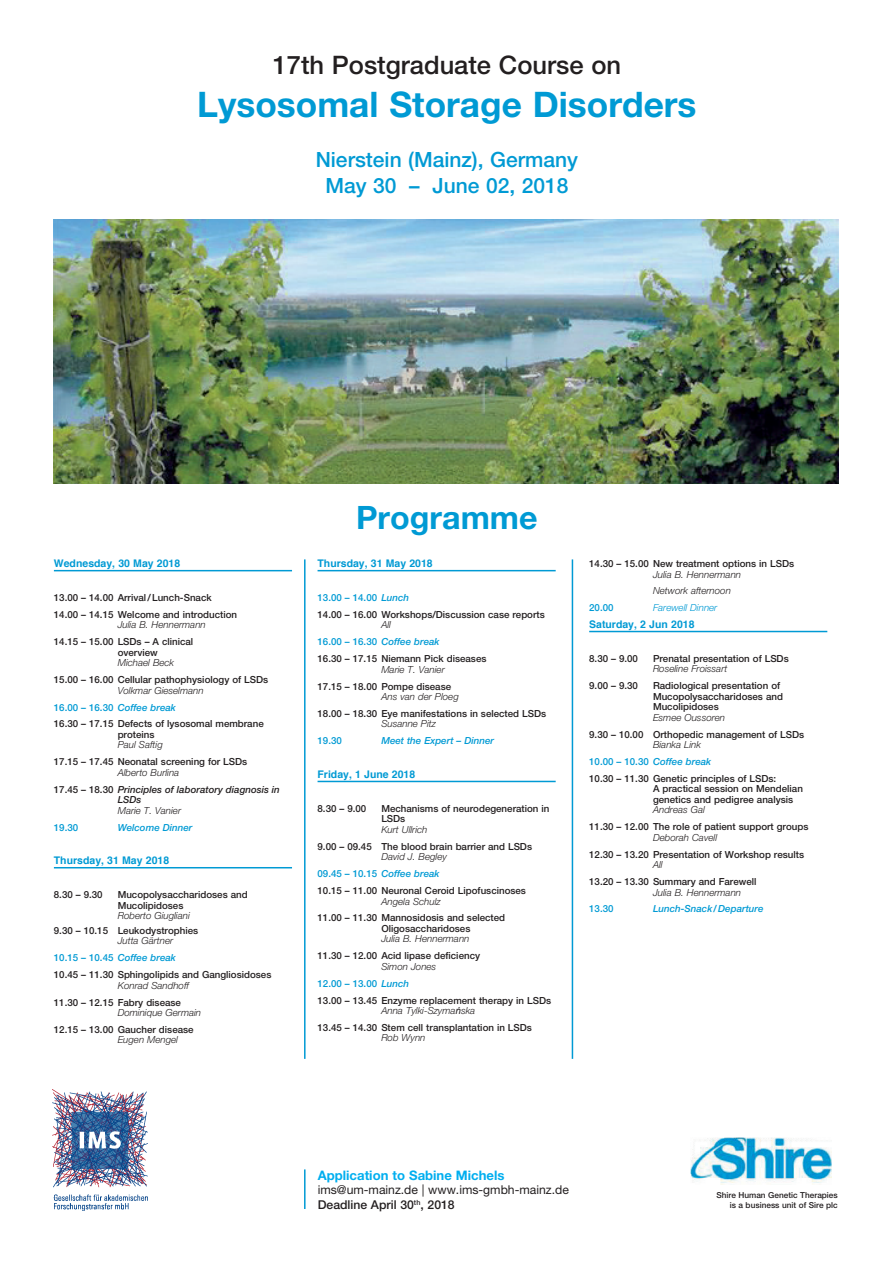
<style>
.page{position:relative;width:893px;height:1263px;background:#fff}
.page>*{position:absolute;margin:0;border:0;box-sizing:border-box;transform-origin:0 0}
.t1{font:700 35.25px "Helvetica Neue LT";color:#009ad4}
.t2{font:700 32.25px "Helvetica Neue LT";color:#009ad4}
.t3{font:500 25.5px "Helvetica Neue LT";color:#231f20}
.t4{font:500 21px "Helvetica Neue LT";color:#009ad4}
.t5{font:700 13.2px "Helvetica Neue LT";color:#00aeef}
.t6{font:12.15px/14.7px "Helvetica Neue LT";color:#231f20}
.t7{font:700 10.5px "Helvetica";color:#009ad4}
.t8{font:500 9.75px/10.5px "Helvetica Neue LT";color:#231f20}
.t9{font:500 9.75px "Helvetica Neue LT";color:#009ad4}
.t10{font:italic 500 9.75px/10.5px "Helvetica Neue LT";color:#231f20}
.t11{font:italic 500 9.75px "Helvetica Neue LT";color:#009ad4}
.t12{font:italic 300 9.75px "Helvetica Neue LT";color:#231f20}
.t13{font:italic 300 9.75px "Helvetica Neue LT";color:#009ad4}
.t14{font:500 8.25px "Helvetica Neue LT";color:#231f20}
.s1{font-weight:300;font-style:italic}
.s2{font-style:italic}
.s3{font-style:normal}
.s4{font-weight:300}
.s5{font-family:"Arial";font-weight:400;font-style:italic}
.s6{font-weight:500}
</style>
<div class="page">
<img style="left:54px;top:219px;width:785px;height:265px">
<img style="left:690px;top:1137px;width:141px;height:48px">
<img style="left:52px;top:1090px;width:96px;height:120px">
<hr style="left:54px;top:570px;width:238px;height:1px;background:#009ad4">
<hr style="left:54px;top:867px;width:238px;height:1px;background:#009ad4">
<hr style="left:318px;top:570px;width:238px;height:1px;background:#009ad4">
<hr style="left:318px;top:781px;width:238px;height:1px;background:#009ad4">
<hr style="left:304px;top:559px;width:2px;height:500px;background:#009ad4">
<hr style="left:304px;top:1169px;width:2px;height:40px;background:#009ad4">
<hr style="left:572px;top:559px;width:1px;height:500px;background:#009ad4">
<hr style="left:589px;top:631px;width:238px;height:1px;background:#009ad4">
<p class="t3" style="left:273px;top:50px;width:350px">17th Postgraduate Course on</p>
<p class="t1" style="left:197px;top:83px;width:501px">Lysosomal Storage Disorders</p>
<p class="t4" style="left:316px;top:147px;width:264px">Nierstein (Mainz), Germany</p>
<p class="t4" style="left:325px;top:173px;width:245px">May 30 – June 02, 2018</p>
<p class="t7" style="left:54px;top:555px;width:128px">Wednesday, 30 May 2018</p>
<p class="t8" style="left:54px;top:592px;width:159px">13.00 – 14.00 Arrival/Lunch-Snack</p>
<p class="t8" style="left:118px;top:609px;width:121px;text-indent:-64px">14.00 – 14.15 Welcome and introduction<br><span class="s1">Julia B. Hennermann</span></p>
<p class="t8" style="left:118px;top:636px;width:77px;text-indent:-64px">14.15 – 15.00 LSDs – A clinical overview<br><span class="s1">Michael Beck</span></p>
<p class="t8" style="left:54px;top:674px;width:216px;text-align:center">15.00 – 16.00 Cellular pathophysiology of LSDs<br><span class="s1">Volkmar Gieselmann</span></p>
<p class="t9" style="left:54px;top:701px;width:124px">16.00 – 16.30 <span class="s2">Coffee break</span></p>
<p class="t8" style="left:118px;top:719px;width:148px;text-indent:-64px">16.30 – 17.15 Defects of lysosomal membrane proteins<br><span class="s1">Paul Saftig</span></p>
<p class="t8" style="left:54px;top:756px;width:195px;text-align:center">17.15 – 17.45 Neonatal screening for LSDs<br><span class="s1">Alberto Burlina</span></p>
<p class="t10" style="left:118px;top:784px;width:164px;text-indent:-64px"><span class="s3">17.45 – 18.30</span> Principles of laboratory diagnosis in<br>LSDs<br><span class="s4">Marie T. Vanier</span></p>
<p class="t9" style="left:54px;top:821px;width:26px">19.30</p>
<p class="t11" style="left:118px;top:821px;width:76px">Welcome Dinner</p>
<p class="t7" style="left:54px;top:852px;width:117px">Thursday, 31 May 2018</p>
<p class="t8" style="left:54px;top:889px;width:50px">8.30 – 9.30</p>
<p class="t8" style="left:118px;top:889px;width:131px">Mucopolysaccharidoses and<br>Mucolipidoses<br><span class="s1">Roberto Giugliani</span></p>
<p class="t8" style="left:118px;top:925px;width:82px;text-indent:-64px">9.30 – 10.15 Leukodystrophies<br><span class="s1">Jutta Gärtner</span></p>
<p class="t9" style="left:54px;top:952px;width:124px">10.15 – 10.45 <span class="s2">Coffee break</span></p>
<p class="t8" style="left:118px;top:969px;width:155px;text-indent:-64px">10.45 – 11.30 Sphingolipids and Gangliosidoses<br><span class="s1">Konrad Sandhoff</span></p>
<p class="t8" style="left:118px;top:997px;width:85px;text-indent:-64px">11.30 – 12.15 Fabry disease<br><span class="s1">Dominique Germain</span></p>
<p class="t8" style="left:118px;top:1024px;width:77px;text-indent:-64px">12.15 – 13.00 Gaucher disease<br><span class="s1">Eugen Mengel</span></p>
<p class="t2" style="left:356px;top:498px;width:183px">Programme</p>
<p class="t7" style="left:318px;top:555px;width:117px">Thursday, 31 May 2018</p>
<p class="t9" style="left:318px;top:592px;width:93px">13.00 – 14.00 <span class="s2">Lunch</span></p>
<p class="t8" style="left:381px;top:609px;width:165px;text-indent:-64px">14.00 – 16.00 Workshops/Discussion case reports<br><span class="s1">All</span></p>
<p class="t9" style="left:318px;top:636px;width:124px">16.00 – 16.30 <span class="s2">Coffee break</span></p>
<p class="t8" style="left:381px;top:653px;width:107px;text-indent:-64px">16.30 – 17.15 Niemann Pick diseases<br><span class="s1">Marie T. Vanier</span></p>
<p class="t8" style="left:381px;top:681px;width:79px;text-indent:-64px">17.15 – 18.00 Pompe disease<br><span class="s1">Ans van der Ploeg</span></p>
<p class="t8" style="left:381px;top:708px;width:166px;text-indent:-64px">18.00 – 18.30 Eye manifestations in selected LSDs<br><span class="s1">Susanne Pitz</span></p>
<p class="t9" style="left:318px;top:735px;width:26px">19.30</p>
<p class="t11" style="left:381px;top:735px;width:114px">Meet the Expert – Dinner</p>
<p class="t7" style="left:318px;top:766px;width:99px">Friday, 1 June 2018</p>
<p class="t8" style="left:318px;top:803px;width:50px">8.30 – 9.00</p>
<p class="t8" style="left:381px;top:803px;width:170px">Mechanisms of neurodegeneration in<br>LSDs<br><span class="s1">Kurt Ullrich</span></p>
<p class="t8" style="left:381px;top:841px;width:152px;text-indent:-64px">9.00 – 09.45 The blood brain barrier and LSDs<br><span class="s1">David J. Begley</span></p>
<p class="t9" style="left:318px;top:868px;width:124px">09.45 – 10.15 <span class="s2">Coffee break</span></p>
<p class="t8" style="left:381px;top:885px;width:146px;text-indent:-64px">10.15 – 11.00 Neuronal Ceroid Lipofuscinoses<br><span class="s1">Angela Schulz</span></p>
<p class="t8" style="left:381px;top:912px;width:125px;text-indent:-64px">11.00 – 11.30 Mannosidosis and selected<br>Oligosaccharidoses<br><span class="s1">Julia B. Hennermann</span></p>
<p class="t8" style="left:381px;top:950px;width:100px;text-indent:-64px">11.30 – 12.00 Acid lipase deficiency<br><span class="s1">Simon Jones</span></p>
<p class="t9" style="left:318px;top:977px;width:93px">12.00 – 13.00 <span class="s2">Lunch</span></p>
<p class="t8" style="left:381px;top:995px;width:171px;text-indent:-64px">13.00 – 13.45 Enzyme replacement therapy in LSDs<br><span class="s1">Anna Tylki-Szyma</span><span class="s5">ń</span><span class="s1">ska</span></p>
<p class="t8" style="left:381px;top:1022px;width:152px;text-indent:-64px">13.45 – 14.30 Stem cell transplantation in LSDs<br><span class="s1">Rob Wynn</span></p>
<p class="t8" style="left:653px;top:558px;width:143px;text-indent:-64px">14.30 – 15.00 New treatment options in LSDs<br><span class="s1">Julia B. Hennermann</span></p>
<p class="t12" style="left:653px;top:585px;width:79px">Network afternoon</p>
<p class="t9" style="left:589px;top:602px;width:26px">20.00</p>
<p class="t13" style="left:653px;top:602px;width:66px">Farewell Dinner</p>
<p class="t7" style="left:589px;top:616px;width:107px">Saturday, 2 Jun 2018</p>
<p class="t8" style="left:589px;top:653px;width:50px">8.30 – 9.00</p>
<p class="t8" style="left:653px;top:653px;width:137px">Prenatal presentation of LSDs<br><span class="s1">Roseline Froissart</span></p>
<p class="t8" style="left:589px;top:680px;width:50px">9.00 – 9.30</p>
<p class="t8" style="left:653px;top:680px;width:131px">Radiological presentation of<br>Mucopolysaccharidoses and<br>Mucolipidoses<br><span class="s1">Esmee Oussoren</span></p>
<p class="t8" style="left:653px;top:729px;width:153px;text-indent:-64px">9.30 – 10.00 Orthopedic management of LSDs<br><span class="s1">Bianka Link</span></p>
<p class="t9" style="left:589px;top:756px;width:124px">10.00 – 10.30 <span class="s2">Coffee break</span></p>
<p class="t8" style="left:653px;top:773px;width:151px;text-indent:-64px">10.30 – 11.30 Genetic principles of LSDs:<br>A practical session on Mendelian genetics and pedigree analysis<br><span class="s1">Andreas Gal</span></p>
<p class="t8" style="left:653px;top:821px;width:157px;text-indent:-64px">11.30 – 12.00 The role of patient support groups<br><span class="s1">Deborah Cavell</span></p>
<p class="t8" style="left:653px;top:849px;width:153px;text-indent:-64px">12.30 – 13.20 Presentation of Workshop results<br><span class="s1">All</span></p>
<p class="t8" style="left:653px;top:876px;width:105px;text-indent:-64px">13.20 – 13.30 Summary and Farewell<br><span class="s1">Julia B. Hennermann</span></p>
<p class="t9" style="left:589px;top:903px;width:26px">13.30</p>
<p class="t11" style="left:653px;top:903px;width:112px">Lunch-Snack/Departure</p>
<p class="t5" style="left:318px;top:1167px;width:188px">Application to Sabine Michels</p>
<p class="t6" style="left:318px;top:1182px;width:253px">ims@um-mainz.de | www.ims-gmbh-mainz.de<br><span class="s6">Deadline April 30</span><sup>th</sup><span class="s6">, 2018</span></p>
<p class="t14" style="left:716px;top:1190px;width:123px">Shire Human Genetic Therapies</p>
<p class="t14" style="left:730px;top:1200px;width:110px">is a business unit of Sire plc</p>
</div>
